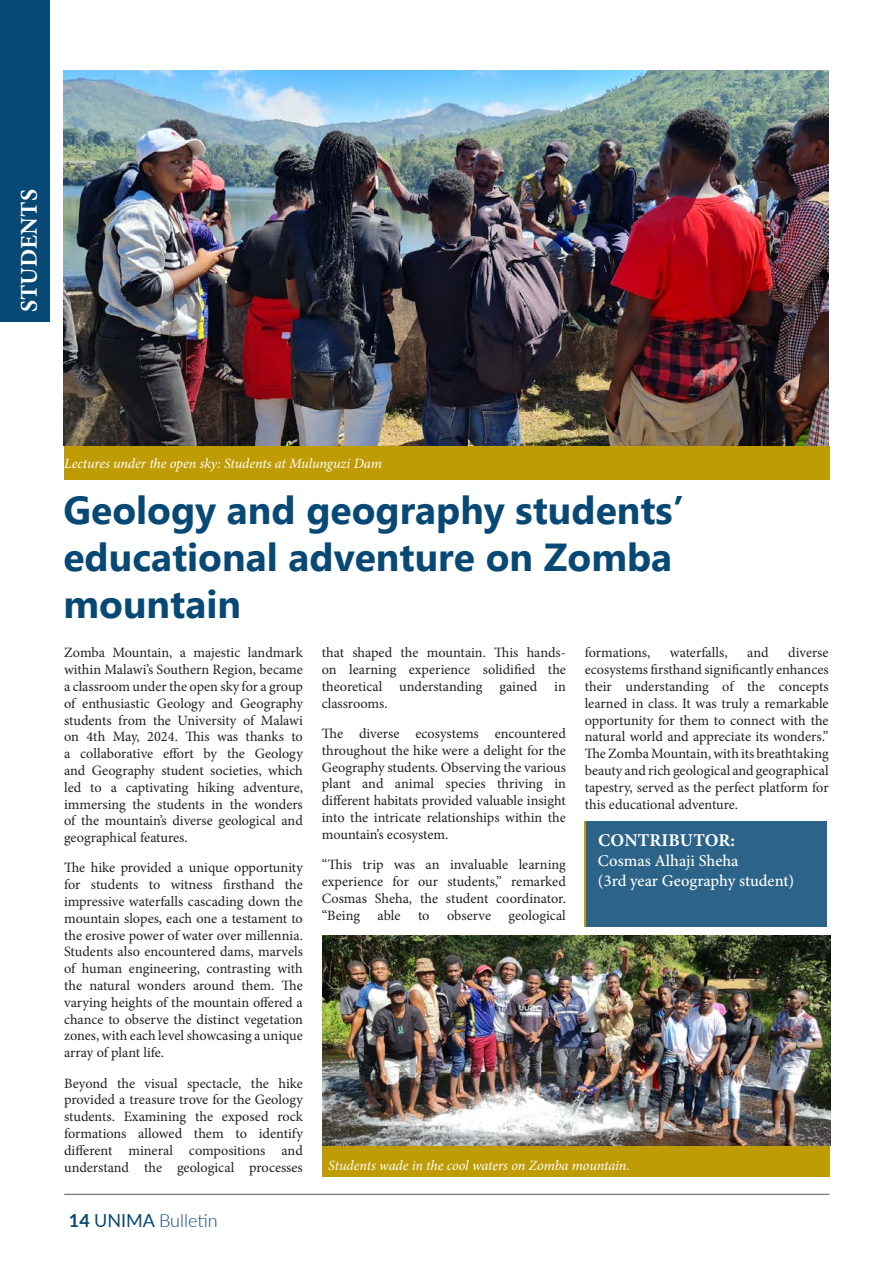
<style>
.page{position:relative;width:893px;height:1263px;background:#fff}
.page>*{position:absolute;margin:0;border:0;box-sizing:border-box;transform-origin:0 0}
.t1{font:700 39px/46.8px "Myanmar Text";color:#074974}
.t2{font:700 24px "Minion Pro";letter-spacing:.01em;color:#fff}
.t3{font:300 18px "Lato";color:#074974}
.t4{font:700 18px "Minion Pro";letter-spacing:.01em;color:#fff}
.t5{font:500 16.5px "Minion Pro";color:#fff}
.t6{font:14.25px/16.8px "Minion Pro";color:#231f20;text-align:justify}
.t7{font:italic 14.25px "Minion Pro";letter-spacing:-.01em;color:#fff}
.s1{font-weight:700}
.s2{font-weight:400}
</style>
<div class="page">
<hr style="left:64px;top:1194px;width:765px;height:1px;background:#57585a">
<div style="left:0;top:0;width:50px;height:321px;background:#074974"></div>
<div style="left:586px;top:821px;width:241px;height:106px;background:#2c6489"></div>
<hr style="left:585px;top:821px;width:1px;height:106px;background:#bf9b05">
<img style="left:63px;top:70px;width:766px;height:376px">
<img style="left:323px;top:935px;width:507px;height:211px">
<div style="left:322px;top:1146px;width:507px;height:31px;background:#bf9b05"></div>
<div style="left:64px;top:446px;width:765px;height:34px;background:#bf9b05"></div>
<p class="t2" style="left:12px;top:312px;width:125px;rotate:-90deg">STUDENTS</p>
<p class="t7" style="left:64px;top:454px;width:319px">Lectures under the open sky: Students at Mulunguzi Dam</p>
<p class="t1" style="left:63px;top:487px;width:622px">Geology and geography students’ educational adventure on Zomba mountain</p>
<p class="t6" style="left:64px;top:644px;width:240px">Zomba Mountain, a majestic landmark within Malawi’s Southern Region, became a classroom under the open sky for a group of enthusiastic Geology and Geography students from the University of Malawi on 4th May, 2024. This was thanks to a collaborative effort by the Geology and Geography student societies, which led to a captivating hiking adventure, immersing the students in the wonders of the mountain’s diverse geological and geographical features.</p>
<p class="t6" style="left:64px;top:859px;width:240px">The hike provided a unique opportunity for students to witness firsthand the impressive waterfalls cascading down the mountain slopes, each one a testament to the erosive power of water over millennia.<br>Students also encountered dams, marvels of human engineering, contrasting with the natural wonders around them. The varying heights of the mountain offered a chance to observe the distinct vegetation zones, with each level showcasing a unique array of plant life.</p>
<p class="t6" style="left:64px;top:1075px;width:240px">Beyond the visual spectacle, the hike provided a treasure trove for the Geology students. Examining the exposed rock formations allowed them to identify different mineral compositions and understand the geological processes</p>
<p class="t6" style="left:322px;top:644px;width:246px">that shaped the mountain. This hands&shy;on learning experience solidified the theoretical understanding gained in classrooms.</p>
<p class="t6" style="left:322px;top:725px;width:246px">The diverse ecosystems encountered throughout the hike were a delight for the Geography students. Observing the various plant and animal species thriving in different habitats provided valuable insight into the intricate relationships within the mountain’s ecosystem.</p>
<p class="t6" style="left:322px;top:856px;width:246px">“This trip was an invaluable learning experience for our students,” remarked Cosmas Sheha, the student coordinator. “Being able to observe geological</p>
<p class="t6" style="left:585px;top:644px;width:246px;text-indent:204px">diverse ecosystems firsthand significantly enhances their understanding of the concepts learned in class. It was truly a remarkable opportunity for them to connect with the natural world and appreciate its wonders.” The Zomba Mountain, with its breathtaking beauty and rich geological and geographical tapestry, served as the perfect platform for this educational adventure.</p>
<p class="t6" style="left:585px;top:644px;width:67px">formations,</p>
<p class="t6" style="left:670px;top:644px;width:59px">waterfalls,</p>
<p class="t6" style="left:747px;top:644px;width:23px">and</p>
<p class="t4" style="left:598px;top:828px;width:139px">CONTRIBUTOR:</p>
<p class="t5" style="left:598px;top:850px;width:142px">Cosmas Alhaji Sheha</p>
<p class="t5" style="left:598px;top:870px;width:198px">(3rd year Geography student)</p>
<p class="t7" style="left:328px;top:1156px;width:303px">Students wade in the cool waters on Zomba mountain.</p>
<p class="t3" style="left:69px;top:1208px;width:150px"><span class="s1">14</span> <span class="s2">UNIMA</span> Bulletin</p>
</div>
